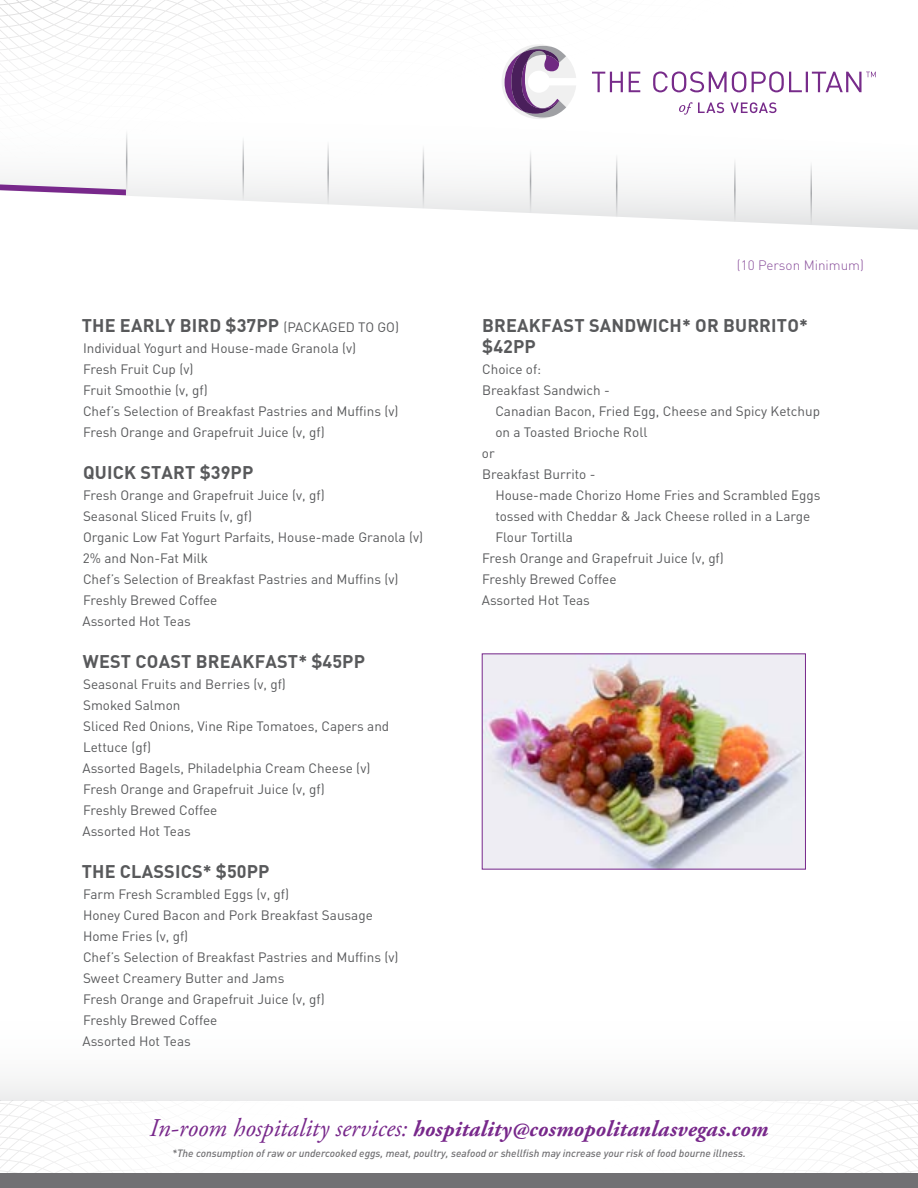
<style>
.page{position:relative;width:918px;height:1188px;background:#fff}
.page>*{position:absolute;margin:0;border:0;box-sizing:border-box;transform-origin:0 0}
.t1{font:italic 700 22.5px "Adobe Garamond Pro";letter-spacing:.005em;color:#78288b}
.t2{font:700 18px/21px "DIN Pro";letter-spacing:.01em;color:#58595b}
.t3{font:13.5px/21px "DIN Pro";color:#58595b}
.t4{font:300 13.5px "DIN Pro";color:#8a509c}
.t5{font:italic 500 10.5px "DIN";color:#717073}
.s1{font-weight:400;font-size:13.5px}
.s2{font-weight:400;font-size:25.5px}
</style>
<div class="page">
<img style="left:484px;top:656px;width:320px;height:212px">
<div style="left:482px;top:654px;width:324px;height:216px;border:1px solid #78288b"></div>
<svg style="left:0;top:1101px;width:918px;height:73px"></svg>
<div style="left:0;top:1174px;width:918px;height:14px;background:#717073"></div>
<div style="left:0;top:993px;width:918px;height:108px;background:linear-gradient(to right,#fafafa,#fafafa)"></div>
<svg style="left:0;top:0;width:448px;height:76px"></svg>
<svg style="left:0;top:137px;width:918px;height:93px"></svg>
<svg style="left:679px;top:102px;width:98px;height:13px"></svg>
<svg style="left:592px;top:71px;width:284px;height:21px"></svg>
<svg style="left:502px;top:45px;width:74px;height:74px"></svg>
<hr style="left:126px;top:130px;width:1px;height:64px;background:#a7a9ac">
<hr style="left:243px;top:136px;width:1px;height:65px;background:#a7a9ac">
<hr style="left:423px;top:145px;width:1px;height:64px;background:#a7a9ac">
<hr style="left:327px;top:141px;width:2px;height:64px;background:#a7a9ac">
<hr style="left:530px;top:149px;width:1px;height:64px;background:#a7a9ac">
<hr style="left:616px;top:154px;width:1px;height:64px;background:#a7a9ac">
<hr style="left:810px;top:161px;width:2px;height:64px;background:#a7a9ac">
<hr style="left:734px;top:158px;width:2px;height:64px;background:#a7a9ac">
<svg style="left:0;top:184px;width:126px;height:11px"></svg>
<h2 class="t2" style="left:82px;top:314px;width:319px">THE EARLY BIRD $37PP <span class="s1">(PACKAGED TO GO)</span></h2>
<p class="t3" style="left:83px;top:337px;width:317px">Individual Yogurt and House-made Granola (v)<br>Fresh Fruit Cup (v)<br>Fruit Smoothie (v, gf)<br>Chef’s Selection of Breakfast Pastries and Muffins (v)<br>Fresh Orange and Grapefruit Juice (v, gf)</p>
<h2 class="t2" style="left:83px;top:461px;width:172px">QUICK START $39PP</h2>
<p class="t3" style="left:83px;top:484px;width:342px">Fresh Orange and Grapefruit Juice (v, gf)<br>Seasonal Sliced Fruits (v, gf)<br>Organic Low Fat Yogurt Parfaits, House-made Granola (v)<br>2% and Non-Fat Milk<br>Chef’s Selection of Breakfast Pastries and Muffins (v)<br>Freshly Brewed Coffee<br>Assorted Hot Teas</p>
<h2 class="t2" style="left:83px;top:650px;width:284px">WEST COAST BREAKFAST* $45PP</h2>
<p class="t3" style="left:83px;top:673px;width:308px">Seasonal Fruits and Berries (v, gf)<br>Smoked Salmon<br>Sliced Red Onions, Vine Ripe Tomatoes, Capers and<br>Lettuce (gf)<br>Assorted Bagels, Philadelphia Cream Cheese (v)<br>Fresh Orange and Grapefruit Juice (v, gf)<br>Freshly Brewed Coffee<br>Assorted Hot Teas</p>
<h2 class="t2" style="left:82px;top:860px;width:189px">THE CLASSICS* $50PP</h2>
<p class="t3" style="left:83px;top:883px;width:317px">Farm Fresh Scrambled Eggs (v, gf)<br>Honey Cured Bacon and Pork Breakfast Sausage<br>Home Fries (v, gf)<br>Chef’s Selection of Breakfast Pastries and Muffins (v)<br>Sweet Creamery Butter and Jams<br>Fresh Orange and Grapefruit Juice (v, gf)<br>Freshly Brewed Coffee<br>Assorted Hot Teas</p>
<p class="t4" style="left:737px;top:256px;width:129px">(10 Person Minimum)</p>
<h2 class="t2" style="left:482px;top:314px;width:327px">BREAKFAST SANDWICH* OR BURRITO* $42PP</h2>
<p class="t3" style="left:482px;top:358px;width:61px">Choice of:</p>
<p class="t3" style="left:482px;top:379px;width:129px">Breakfast Sandwich -</p>
<p class="t3" style="left:495px;top:400px;width:326px">Canadian Bacon, Fried Egg, Cheese and Spicy Ketchup</p>
<p class="t3" style="left:495px;top:421px;width:154px">on a Toasted Brioche Roll</p>
<p class="t3" style="left:482px;top:442px;width:14px">or</p>
<p class="t3" style="left:482px;top:463px;width:115px">Breakfast Burrito -</p>
<p class="t3" style="left:495px;top:484px;width:327px">House-made Chorizo Home Fries and Scrambled Eggs</p>
<p class="t3" style="left:495px;top:505px;width:316px">tossed with Cheddar &amp; Jack Cheese rolled in a Large</p>
<p class="t3" style="left:495px;top:526px;width:79px">Flour Tortilla</p>
<p class="t3" style="left:482px;top:547px;width:243px">Fresh Orange and Grapefruit Juice (v, gf)</p>
<p class="t3" style="left:482px;top:568px;width:136px">Freshly Brewed Coffee</p>
<p class="t3" style="left:482px;top:589px;width:110px">Assorted Hot Teas</p>
<h1 class="t1" style="left:150px;top:1116px;width:620px"><span class="s2">In-room hospitality services:</span> hospitality@cosmopolitanlasvegas.com</h1>
<p class="t5" style="left:172px;top:1146px;width:575px">*The consumption of raw or undercooked eggs, meat, poultry, seafood or shellfish may increase your risk of food bourne illness.</p>
</div>
